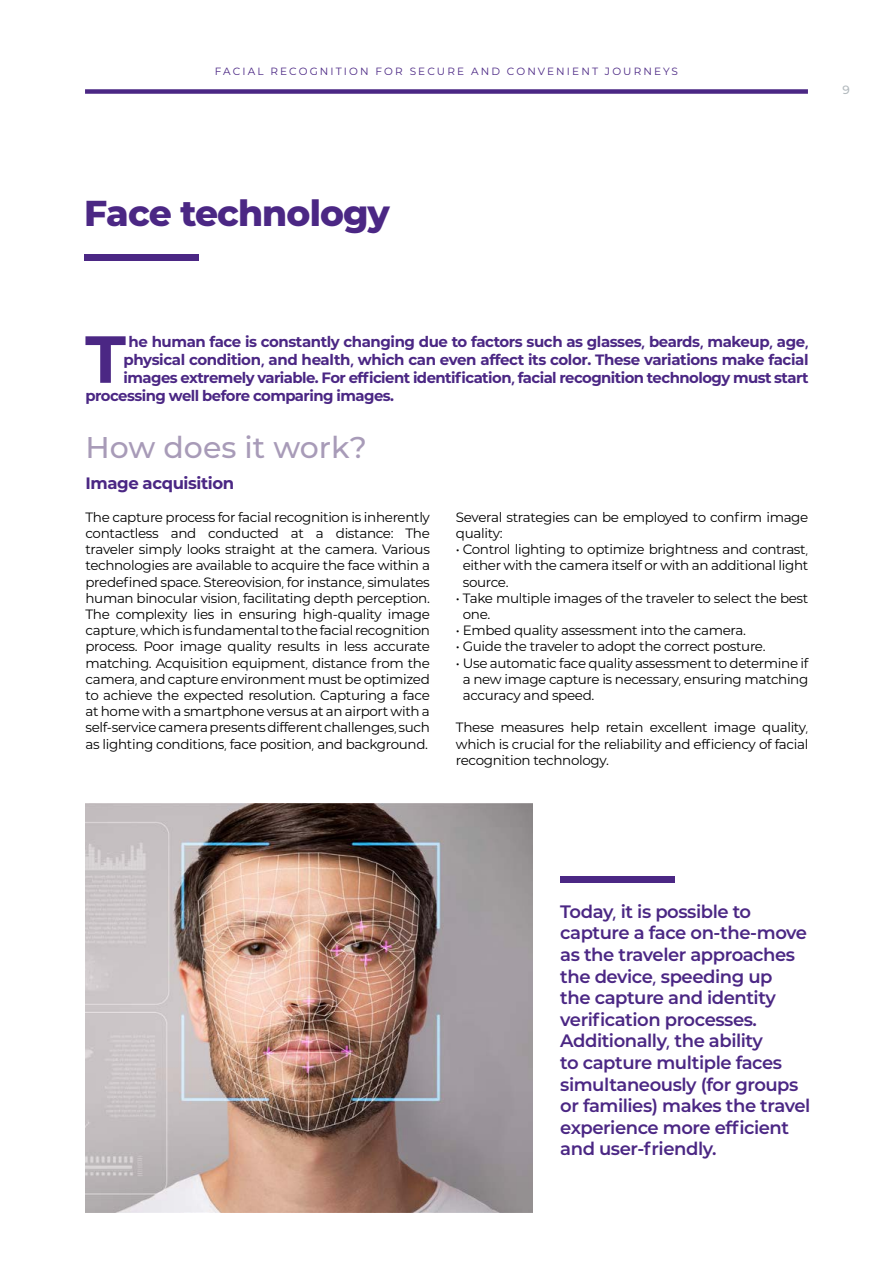
<style>
.page{position:relative;width:893px;height:1263px;background:#fff}
.page>*{position:absolute;margin:0;border:0;box-sizing:border-box;transform-origin:0 0}
.t1{font:700 66.45px "IDEMIA";color:#4b2784}
.t2{font:800 36px "IDEMIA";letter-spacing:-.025em;color:#4b2784}
.t3{font:500 30px "IDEMIA";color:#a89bb8}
.t4{font:600 18px/21.6px "IDEMIA";letter-spacing:-.025em;color:#4b2784}
.t5{font:700 16.5px "IDEMIA";letter-spacing:-.025em;color:#4b2784}
.t6{font:700 15px "IDEMIA";letter-spacing:-.035em;color:#4b2784}
.t7{font:13.5px/16.2px "IDEMIA";letter-spacing:-.025em;color:#000;text-align:justify}
.t8{font:500 12px "IDEMIA";color:#b3babe}
.t9{font:10.5px "IDEMIA";letter-spacing:.2em;color:#4b2784}
</style>
<div class="page">
<img style="left:85px;top:804px;width:448px;height:408px">
<div style="left:85px;top:89px;width:723px;height:5px;background:#4b2784"></div>
<div style="left:84px;top:254px;width:115px;height:6px;background:#4b2784"></div>
<div style="left:560px;top:876px;width:115px;height:7px;background:#4b2784"></div>
<p class="t9" style="left:215px;top:64px;width:465px">FACIAL RECOGNITION FOR SECURE AND CONVENIENT JOURNEYS</p>
<p class="t8" style="left:842px;top:81px;width:9px">9</p>
<h2 class="t2" style="left:84px;top:187px;width:307px">Face technology</h2>
<h1 class="t1" style="left:85px;top:311px;width:42px">T</h1>
<p class="t6" style="left:129px;top:331px;width:682px">he human face is constantly changing due to factors such as glasses, beards, makeup, age,</p>
<p class="t6" style="left:123px;top:349px;width:687px">physical condition, and health, which can even affect its color. These variations make facial</p>
<p class="t6" style="left:123px;top:367px;width:687px">images extremely variable. For efficient identification, facial recognition technology must start</p>
<p class="t6" style="left:85px;top:385px;width:310px">processing well before comparing images.</p>
<h3 class="t3" style="left:85px;top:426px;width:283px">How does it work?</h3>
<p class="t5" style="left:85px;top:472px;width:150px">Image acquisition</p>
<p class="t7" style="left:85px;top:508px;width:346px">The capture process for facial recognition is inherently contactless and conducted at a distance: The traveler simply looks straight at the camera. Various technologies are available to acquire the face within a predefined space. Stereovision, for instance, simulates human binocular vision, facilitating depth perception.<br>The complexity lies in ensuring high-quality image capture, which is fundamental to the facial recognition process. Poor image quality results in less accurate matching. Acquisition equipment, distance from the camera, and capture environment must be optimized to achieve the expected resolution. Capturing a face at home with a smartphone versus at an airport with a self-service camera presents different challenges, such as lighting conditions, face position, and background.</p>
<p class="t7" style="left:456px;top:508px;width:354px">Several strategies can be employed to confirm image quality:</p>
<p class="t7" style="left:463px;top:541px;width:347px;text-indent:-7px">• Control lighting to optimize brightness and contrast, either with the camera itself or with an additional light source.</p>
<p class="t7" style="left:463px;top:589px;width:347px;text-indent:-7px">• Take multiple images of the traveler to select the best one.</p>
<p class="t7" style="left:456px;top:622px;width:292px">• Embed quality assessment into the camera.</p>
<p class="t7" style="left:456px;top:638px;width:311px">• Guide the traveler to adopt the correct posture.</p>
<p class="t7" style="left:463px;top:654px;width:347px;text-indent:-7px">• Use automatic face quality assessment to determine if a new image capture is necessary, ensuring matching accuracy and speed.</p>
<p class="t7" style="left:456px;top:719px;width:354px">These measures help retain excellent image quality, which is crucial for the reliability and efficiency of facial recognition technology.</p>
<p class="t4" style="left:560px;top:900px;width:252px">Today, it is possible to capture a face on-the-move as the traveler approaches the device, speeding up<br>the capture and identity verification processes.<br>Additionally, the ability<br>to capture multiple faces simultaneously (for groups or families) makes the travel experience more efficient and user-friendly.</p>
</div>
